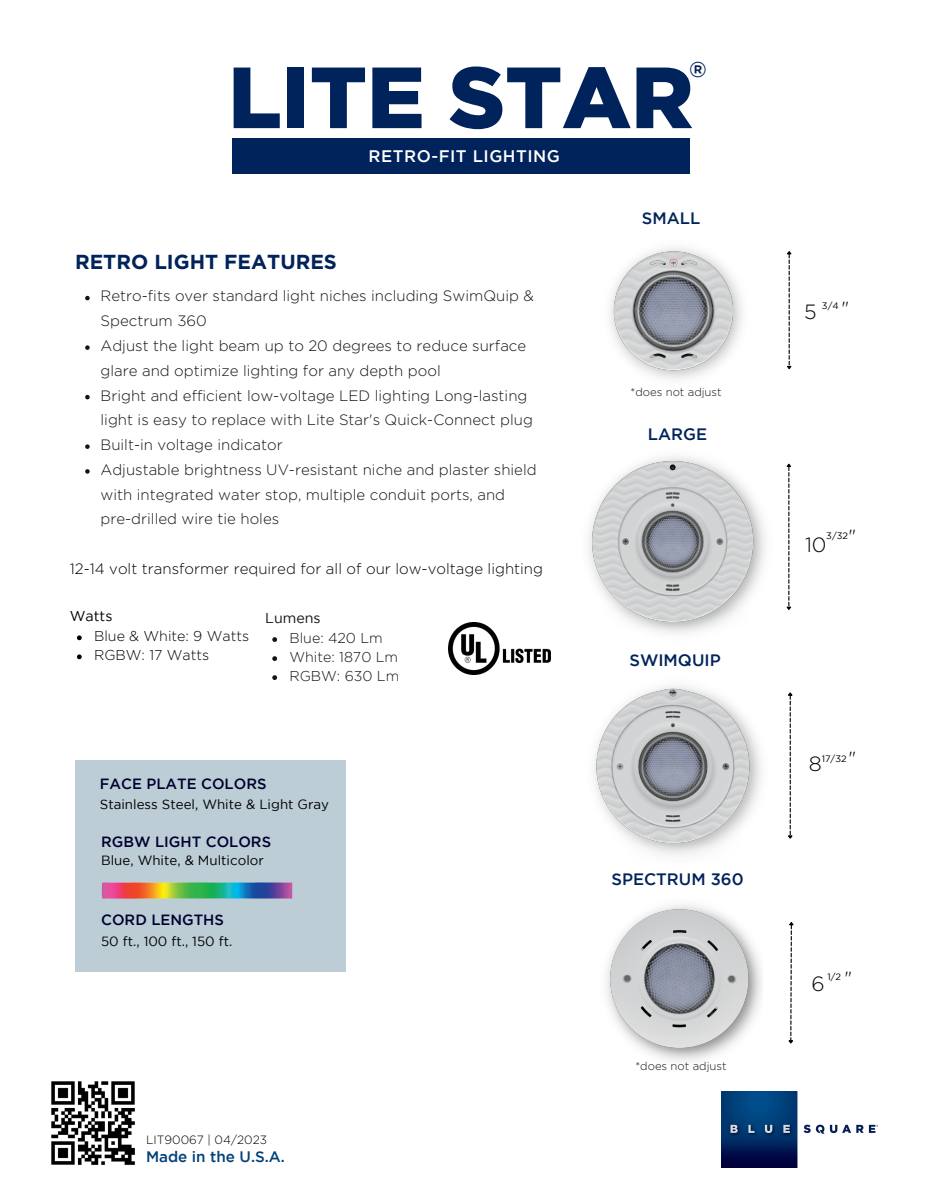
<style>
.page{position:relative;width:932px;height:1202px;background:#fff}
.page>*{position:absolute;margin:0;border:0;box-sizing:border-box;transform-origin:0 0}
.t1{font:900 86.55px "Gotham";color:#00235b}
.t2{font:700 21.3px "Gotham";color:#00235b}
.t3{font:300 20.55px "Gotham";color:#000}
.t4{font:700 20.25px "Gotham";color:#00235b}
.t5{font:300 18.9px "Gotham";color:#000}
.t6{font:500 16.65px "Gotham";letter-spacing:.03em;color:#fff}
.t7{font:500 16.5px "Gotham";color:#00235b}
.t8{font:500 15.15px "Gotham";color:#00417a}
.t9{font:300 15px/24.8px "Gotham";color:#131313}
.t10{font:300 15px "Gotham";color:#000}
.t11{font:500 14.85px "Gotham";color:#00002f}
.t12{font:300 14.25px/19px "Gotham";color:#131313}
.t13{font:300 14.25px/19px "Gotham";color:#000}
.t14{font:14.25px "Gotham";color:#131313}
.t15{font:14.25px "Gotham";color:#000}
.t16{font:13.35px "Gotham";color:#000}
.t17{font:300 12px "Gotham";color:#000}
.t18{font:300 11.25px "Gotham";color:#131313}
.t19{font:9.3px "Gotham";color:#000}
</style>
<div class="page">
<img style="left:721px;top:1091px;width:156px;height:76px">
<svg style="left:787px;top:251px;width:5px;height:119px"></svg>
<svg style="left:786px;top:463px;width:5px;height:147px"></svg>
<svg style="left:789px;top:692px;width:4px;height:147px"></svg>
<img style="left:594px;top:686px;width:195px;height:170px">
<img style="left:588px;top:456px;width:177px;height:178px">
<img style="left:610px;top:247px;width:132px;height:133px">
<img style="left:51px;top:1081px;width:84px;height:84px">
<div style="left:232px;top:138px;width:457px;height:36px;background:#00235b"></div>
<svg style="left:272px;top:637px;width:5px;height:5px"></svg>
<svg style="left:272px;top:656px;width:5px;height:5px"></svg>
<svg style="left:272px;top:675px;width:5px;height:5px"></svg>
<img style="left:448px;top:622px;width:102px;height:52px">
<div style="left:75px;top:760px;width:270px;height:211px;background:#bccdd6"></div>
<img style="left:101px;top:882px;width:192px;height:17px">
<svg style="left:788px;top:922px;width:6px;height:122px"></svg>
<img style="left:606px;top:905px;width:156px;height:156px">
<svg style="left:85px;top:296px;width:5px;height:4px"></svg>
<svg style="left:85px;top:345px;width:5px;height:5px"></svg>
<svg style="left:85px;top:395px;width:5px;height:4px"></svg>
<svg style="left:85px;top:444px;width:5px;height:5px"></svg>
<svg style="left:85px;top:469px;width:5px;height:4px"></svg>
<svg style="left:77px;top:635px;width:5px;height:5px"></svg>
<svg style="left:77px;top:654px;width:5px;height:5px"></svg>
<h2 class="t2" style="left:689px;top:62px;width:19px">®</h2>
<h1 class="t1" style="left:228px;top:47px;width:466px">LITE STAR</h1>
<p class="t6" style="left:368px;top:150px;width:193px">RETRO-FIT LIGHTING</p>
<h3 class="t4" style="left:75px;top:250px;width:263px">RETRO LIGHT FEATURES</h3>
<p class="t9" style="left:100px;top:283px;width:437px">Retro-fits over standard light niches including SwimQuip &amp; Spectrum 360<br>Adjust the light beam up to 20 degrees to reduce surface glare and optimize lighting for any depth pool<br>Bright and efficient low-voltage LED lighting Long-lasting light is easy to replace with Lite Star's Quick-Connect plug Built-in voltage indicator<br>Adjustable brightness UV-resistant niche and plaster shield with integrated water stop, multiple conduit ports, and pre-drilled wire tie holes</p>
<p class="t10" style="left:70px;top:560px;width:474px">12-14 volt transformer required for all of our low-voltage lighting</p>
<p class="t15" style="left:70px;top:611px;width:44px">Watts</p>
<p class="t13" style="left:94px;top:626px;width:157px">Blue &amp; White: 9 Watts<br>RGBW: 17 Watts</p>
<p class="t14" style="left:265px;top:612px;width:57px">Lumens</p>
<p class="t12" style="left:289px;top:628px;width:111px">Blue: 420 Lm<br>White: 1870 Lm<br>RGBW: 630 Lm</p>
<p class="t11" style="left:100px;top:778px;width:168px">FACE PLATE COLORS</p>
<p class="t16" style="left:100px;top:799px;width:231px">Stainless Steel, White &amp; Light Gray</p>
<p class="t11" style="left:101px;top:835px;width:171px">RGBW LIGHT COLORS</p>
<p class="t16" style="left:101px;top:855px;width:164px">Blue, White, &amp; Multicolor</p>
<p class="t11" style="left:101px;top:914px;width:124px">CORD LENGTHS</p>
<p class="t16" style="left:101px;top:935px;width:133px">50 ft., 100 ft., 150 ft.</p>
<p class="t17" style="left:146px;top:1133px;width:123px">LIT90067 | 04/2023</p>
<p class="t8" style="left:146px;top:1151px;width:140px">Made in the U.S.A.</p>
<p class="t7" style="left:642px;top:211px;width:60px">SMALL</p>
<p class="t18" style="left:630px;top:386px;width:93px">*does not adjust</p>
<p class="t7" style="left:648px;top:427px;width:61px">LARGE</p>
<p class="t7" style="left:629px;top:653px;width:93px">SWIMQUIP</p>
<p class="t7" style="left:611px;top:873px;width:134px">SPECTRUM 360</p>
<p class="t18" style="left:635px;top:1059px;width:93px">*does not adjust</p>
<h3 class="t3" style="left:804px;top:301px;width:14px">5</h3>
<p class="t19" style="left:822px;top:302px;width:18px">3/4</p>
<p class="t5" style="left:841px;top:301px;width:9px">"</p>
<p class="t5" style="left:848px;top:529px;width:9px">"</p>
<p class="t19" style="left:826px;top:532px;width:23px">3/32</p>
<h3 class="t3" style="left:805px;top:533px;width:23px">10</h3>
<p class="t5" style="left:848px;top:751px;width:9px">"</p>
<h3 class="t3" style="left:808px;top:753px;width:14px">8</h3>
<p class="t19" style="left:821px;top:755px;width:26px">17/32</p>
<p class="t5" style="left:844px;top:971px;width:9px">"</p>
<h3 class="t3" style="left:811px;top:972px;width:15px">6</h3>
<p class="t19" style="left:827px;top:973px;width:15px">1/2</p>
</div>
